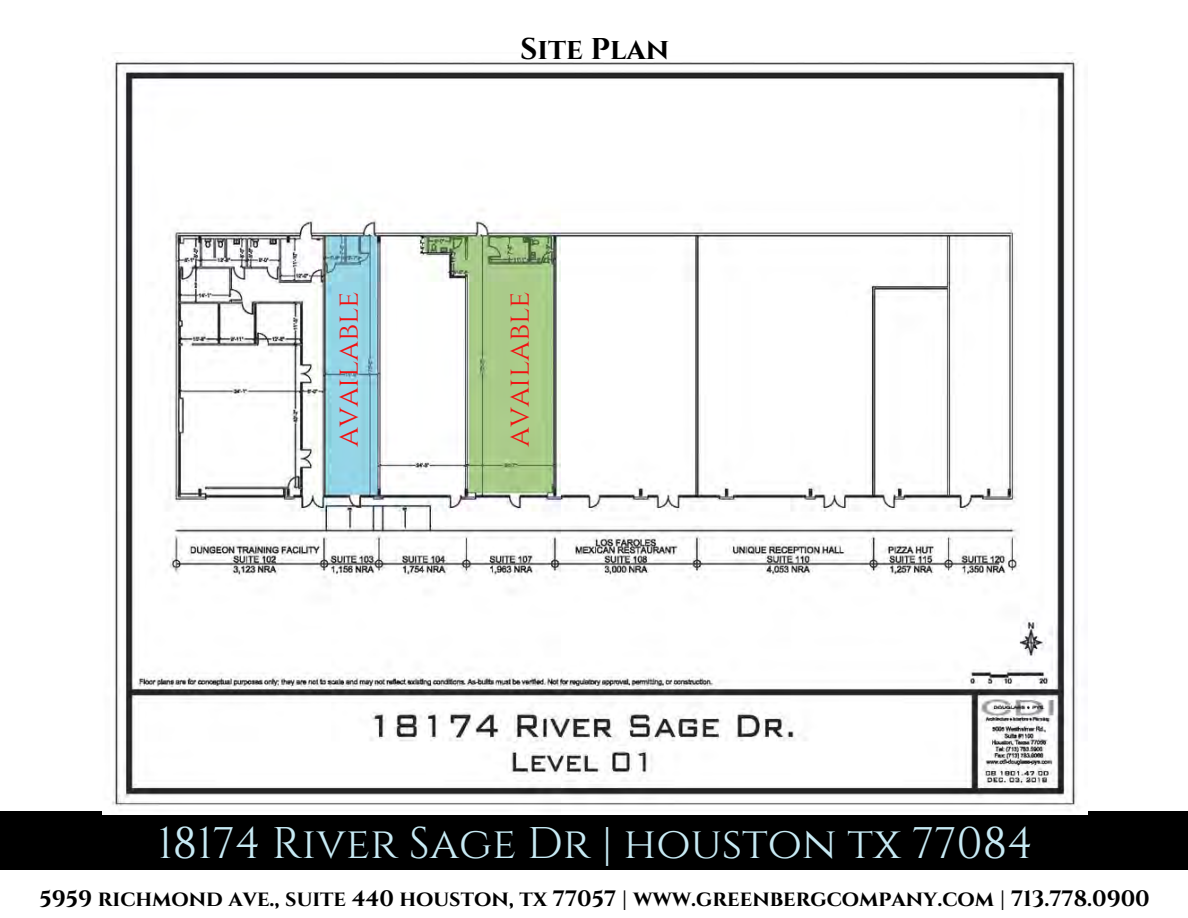
<style>
.page{position:relative;width:1188px;height:918px;background:#fff}
.page>*{position:absolute;margin:0;border:0;box-sizing:border-box;transform-origin:0 0}
.t1{font:44.25px "Cinzel";color:#c7eaf4}
.t2{font:30px "Cinzel";letter-spacing:-.005em;color:#f11111}
.t3{font:700 30px "Cinzel";color:#000}
.t4{font:700 22.35px "Cinzel";color:#000}
</style>
<div class="page">
<div style="left:0;top:811px;width:1188px;height:59px;background:#000"></div>
<img style="left:102px;top:53px;width:986px;height:761px">
<p class="t3" style="left:520px;top:30px;width:151px">Site Plan</p>
<p class="t2" style="left:329px;top:447px;width:157px;rotate:-90deg">available</p>
<p class="t2" style="left:500px;top:447px;width:157px;rotate:-90deg">available</p>
<p class="t1" style="left:158px;top:815px;width:877px">18174 River Sage Dr | houston tx 77084</p>
<p class="t4" style="left:39px;top:884px;width:1112px">5959 richmond ave., suite 440 houston, tx 77057 | www.greenbergcompany.com | 713.778.0900</p>
</div>
